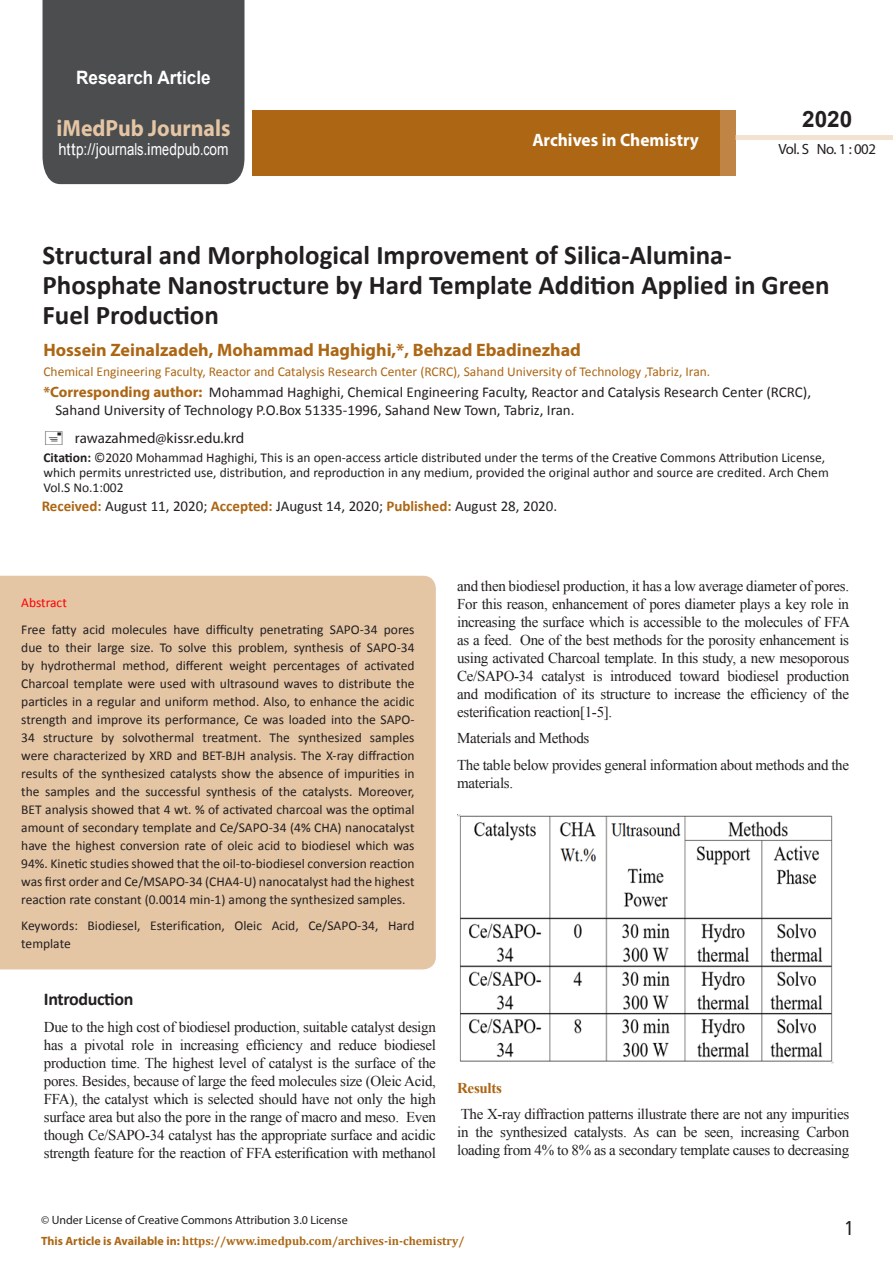
<style>
.page{position:relative;width:893px;height:1263px;background:#fff}
.page>*{position:absolute;margin:0;border:0;box-sizing:border-box;transform-origin:0 0}
.t1{font:700 27px/29.7px "Calibri";color:#231f20}
.t2{font:25.5px "Tunga";color:#231f20}
.t3{font:700 23.4px "Myriad Pro";color:#e4c5a4;scale:.93 1}
.t4{font:700 22.5px "Arial";color:#231f20}
.t5{font:700 18.45px "Arial";color:#fff;scale:.93 1}
.t6{font:700 18px "Myriad Pro";color:#ac6614}
.t7{font:700 18px "Myriad Pro";color:#fff;scale:.96 1}
.refere{font:700 18px "Calibri";letter-spacing:-.02em;color:#231f20}
.t8{font:16.5px "Arial";letter-spacing:.005em;color:#fff;scale:.89 1}
.t9{font:15px/18px "Times New Roman";letter-spacing:-.02em;color:#231f20;text-align:justify}
.t10{font:15px/17.4px "Calibri";color:#231f20}
.t11{font:15px "Myriad Pro";color:#231f20}
.t12{font:700 15px "Times New Roman";letter-spacing:-.02em;color:#ac6614}
.t13{font:14.85px "Myriad Pro";letter-spacing:-.03em;color:#231f20}
.t14{font:13.5px/18px "Calibri";color:#231f20}
.t15{font:13.5px "Calibri";color:#ac6614}
.t16{font:13.5px "Calibri";color:#f00}
.t17{font:700 12px "Cambria";color:#ac6614}
.t18{font:12px "Myriad Pro";color:#231f20}
.s1{font-family:"Calibri"}
.s2{font-family:"Myriad Pro";font-weight:700;color:#ac6614}
.s3{font-weight:700}
.s4{font-weight:700;color:#ac6614}
.s5{font-family:"Myriad Pro"}
</style>
<div class="page">
<div style="left:43px;top:0;width:201px;height:184px;background:#4c4d4f"></div>
<div style="left:252px;top:110px;width:469px;height:66px;background:#ac6614"></div>
<div style="left:720px;top:110px;width:16px;height:66px;background:#c08544"></div>
<div style="left:736px;top:135px;width:157px;height:5px;background:#f1e2d1"></div>
<div style="left:0;top:576px;width:436px;height:393px;background:#e4c5a4"></div>
<img style="left:457px;top:814px;width:376px;height:250px">
<h3 class="t5" style="left:76px;top:65px;width:146px">Research Article</h3>
<h3 class="t3" style="left:57px;top:113px;width:188px">iMedPub Journals</h3>
<p class="t8" style="left:58px;top:139px;width:193px">http://journals<span class="s1">.</span>imedpub<span class="s1">.</span>com</p>
<h3 class="t7" style="left:532px;top:128px;width:175px">Archives in Chemistry</h3>
<h3 class="t4" style="left:802px;top:104px;width:52px">2020</h3>
<p class="t13" style="left:778px;top:140px;width:99px">Vol. S No. 1 : 002</p>
<p class="t1" style="left:43px;top:241px;width:789px">Structural and Morphological Improvement of Silica-Alumina-<br>Phosphate Nanostructure by Hard Template Addition Applied in Green<br>Fuel Production</p>
<p class="t6" style="left:43px;top:339px;width:539px">Hossein Zeinalzadeh, Mohammad Haghighi,*, Behzad Ebadinezhad</p>
<p class="t15" style="left:43px;top:363px;width:668px">Chemical Engineering Faculty, Reactor and Catalysis Research Center (RCRC), Sahand University of Technology ,Tabriz, Iran.</p>
<p class="t10" style="left:55px;top:384px;width:757px;text-indent:-12px"><span class="s2">*Corresponding author:</span> Mohammad Haghighi, Chemical Engineering Faculty, Reactor and Catalysis Research Center (RCRC),<br>Sahand University of Technology P.O.Box 51335-1996, Sahand New Town, Tabriz, Iran.</p>
<p class="t11" style="left:75px;top:429px;width:171px">rawazahmed@kissr.edu.krd</p>
<p class="t14" style="left:43px;top:450px;width:787px;line-height:15px"><span class="s3">Citation:</span> ©2020 Mohammad Haghighi, This is an open-access article distributed under the terms of the Creative Commons Attribution License, which permits unrestricted use, distribution, and reproduction in any medium, provided the original author and source are credited. Arch Chem<br>Vol.S No.1:002</p>
<p class="t10" style="left:42px;top:497px;width:517px"><span class="s4">Received:</span> August 11, 2020; <span class="s4">Accepted:</span> JAugust 14, 2020; <span class="s4">Published:</span> August 28, 2020.</p>
<p class="t16" style="left:21px;top:594px;width:47px">Abstract</p>
<p class="t14" style="left:21px;top:620px;width:395px;text-align:justify">Free fatty acid molecules have difficulty penetrating SAPO-34 pores due to their large size. To solve this problem, synthesis of SAPO-34 by hydrothermal method, different weight percentages of activated Charcoal template were used with ultrasound waves to distribute the particles in a regular and uniform method. Also, to enhance the acidic strength and improve its performance, Ce was loaded into the SAPO-34 structure by solvothermal treatment. The synthesized samples were characterized by XRD and BET-BJH analysis. The X-ray diffraction results of the synthesized catalysts show the absence of impurities in the samples and the successful synthesis of the catalysts. Moreover, BET analysis showed that 4 wt. % of activated charcoal was the optimal amount of secondary template and Ce/SAPO-34 (4% CHA) nanocatalyst have the highest conversion rate of oleic acid to biodiesel which was 94%. Kinetic studies showed that the oil-to-biodiesel conversion reaction was first order and Ce/MSAPO-34 (CHA4-U) nanocatalyst had the highest reaction rate constant (0.0014 min-1) among the synthesized samples.</p>
<p class="t14" style="left:21px;top:917px;width:395px">Keywords: Biodiesel, Esterification, Oleic Acid, Ce/SAPO-34, Hard template</p>
<p class="refere" style="left:44px;top:987px;width:91px">Introduction</p>
<p class="t9" style="left:44px;top:1017px;width:394px">Due to the high cost of biodiesel production, suitable catalyst design has a pivotal role in increasing efficiency and reduce biodiesel production time. The highest level of catalyst is the surface of the pores. Besides, because of large the feed molecules size (Oleic Acid, FFA), the catalyst which is selected should have not only the high surface area but also the pore in the range of macro and meso. Even though Ce/SAPO-34 catalyst has the appropriate surface and acidic strength feature for the reaction of FFA esterification with methanol</p>
<p class="t9" style="left:457px;top:576px;width:394px">and then biodiesel production, it has a low average diameter of pores.<br>For this reason, enhancement of pores diameter plays a key role in increasing the surface which is accessible to the molecules of FFA as a feed. One of the best methods for the porosity enhancement is using activated Charcoal template. In this study, a new mesoporous Ce/SAPO-34 catalyst is introduced toward biodiesel production and modification of its structure to increase the efficiency of the esterification reaction[1-5].</p>
<p class="t9" style="left:457px;top:729px;width:134px">Materials and Methods</p>
<p class="t9" style="left:457px;top:755px;width:394px">The table below provides general information about methods and the materials.</p>
<p class="t12" style="left:457px;top:1077px;width:46px">Results</p>
<p class="t9" style="left:457px;top:1105px;width:394px">The X-ray diffraction patterns illustrate there are not any impurities in the synthesized catalysts. As can be seen, increasing Carbon loading from 4% to 8% as a secondary template causes to decreasing</p>
<p class="t18" style="left:41px;top:1213px;width:308px">© Under License of Creative Commons Attribution 3.0 License</p>
<p class="t17" style="left:41px;top:1232px;width:425px"><span class="s5">This Article is Available in:</span> https://www.imedpub.com/archives-in-chemistry/</p>
<p class="t2" style="left:845px;top:1211px;width:9px">1</p>
</div>
